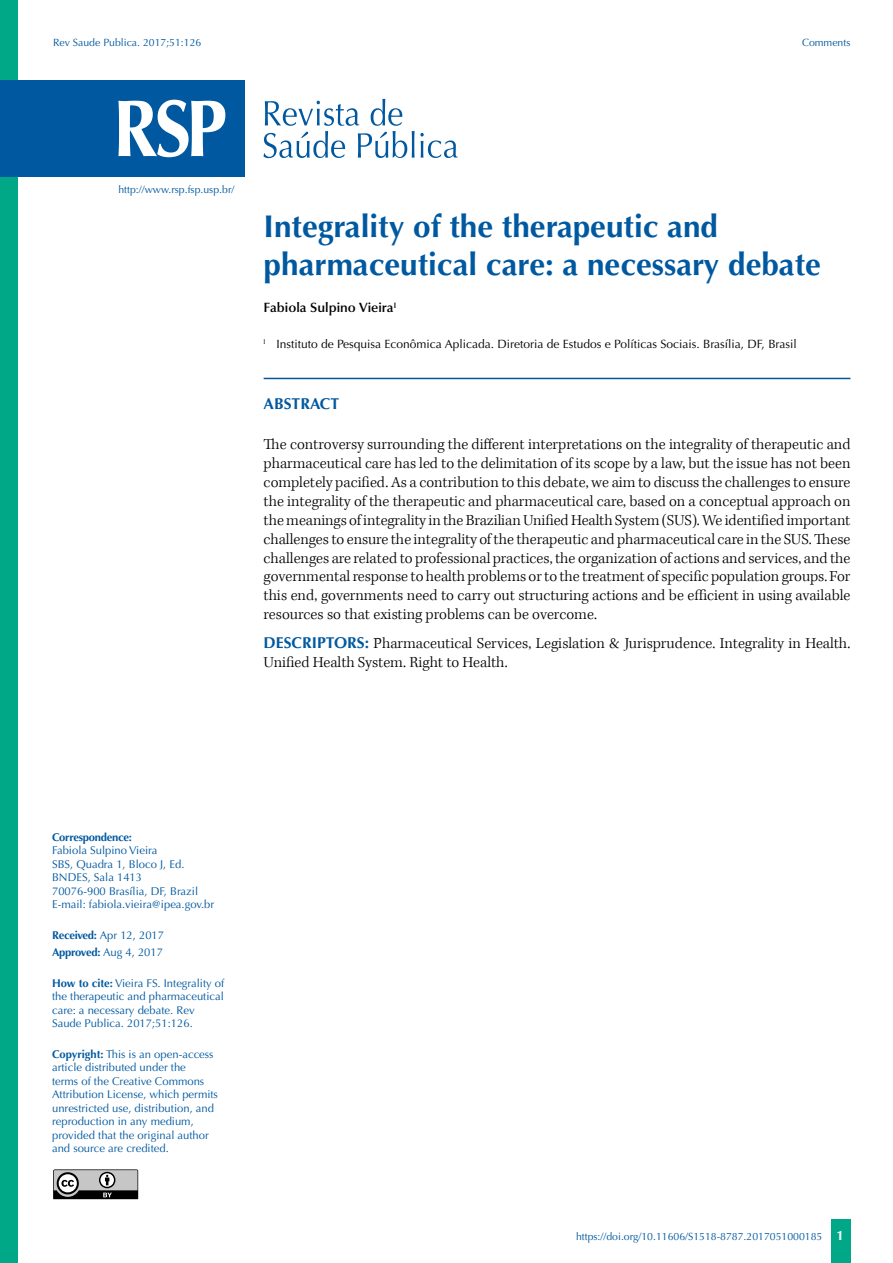
<style>
.page{position:relative;width:893px;height:1263px;background:#fff}
.page>*{position:absolute;margin:0;border:0;box-sizing:border-box;transform-origin:0 0}
.t1{font:700 31.5px/37.8px "Optima";color:#0059a0}
.t2{font:300 15.75px/18.9px "Kepler Std";color:#000;text-align:justify}
.t3{font:700 15.75px "Optima";color:#0059a0}
.t4{font:600 13.5px "Optima";color:#000}
.t5{font:12px "Optima";color:#000}
.t6{font:11.25px/13.5px "Optima";color:#0059a0}
.t7{font:700 11.25px "Optima";letter-spacing:-.025em;color:#0059a0}
.t8{font:10.5px "Optima";color:#0059a0}
.s1{font-family:"Optima";font-weight:700;color:#0059a0}
.s2{font-weight:700}
.s3{font-weight:700;font-size:13.5px;color:#fff}
</style>
<div class="page">
<div style="left:831px;top:1220px;width:20px;height:43px;background:#00a887"></div>
<svg style="left:53px;top:1169px;width:85px;height:30px;background:#838383"></svg>
<div style="left:0;top:0;width:18px;height:1263px;background:#00a887"></div>
<hr style="left:264px;top:378px;width:586px;height:1px;background:#0059a0">
<svg style="left:263px;top:99px;width:195px;height:59px"></svg>
<div style="left:0;top:80px;width:244px;height:96px;background:#0059a0"></div>
<svg style="left:118px;top:100px;width:107px;height:57px"></svg>
<p class="t8" style="left:53px;top:36px;width:150px">Rev Saude Publica. 2017;51:126</p>
<p class="t8" style="left:802px;top:36px;width:50px">Comments</p>
<p class="t8" style="left:118px;top:183px;width:117px">http://www.rsp.fsp.usp.br/</p>
<h1 class="t1" style="left:264px;top:208px;width:559px">Integrality of the therapeutic and pharmaceutical care: a necessary debate</h1>
<p class="t4" style="left:264px;top:300px;width:134px">Fabiola Sulpino Vieira<sup>I</sup></p>
<p class="t5" style="left:264px;top:337px;width:535px"><sup>I</sup> Instituto de Pesquisa Econômica Aplicada. Diretoria de Estudos e Políticas Sociais. Brasília, DF, Brasil</p>
<p class="t3" style="left:264px;top:394px;width:77px">ABSTRACT</p>
<p class="t2" style="left:264px;top:435px;width:588px">The controversy surrounding the different interpretations on the integrality of therapeutic and pharmaceutical care has led to the delimitation of its scope by a law, but the issue has not been completely pacified. As a contribution to this debate, we aim to discuss the challenges to ensure the integrality of the therapeutic and pharmaceutical care, based on a conceptual approach on the meanings of integrality in the Brazilian Unified Health System (SUS). We identified important challenges to ensure the integrality of the therapeutic and pharmaceutical care in the SUS. These challenges are related to professional practices, the organization of actions and services, and the governmental response to health problems or to the treatment of specific population groups. For this end, governments need to carry out structuring actions and be efficient in using available resources so that existing problems can be overcome.</p>
<p class="t2" style="left:264px;top:633px;width:588px;line-height:19.8px"><span class="s1">DESCRIPTORS:</span> Pharmaceutical Services, Legislation &amp; Jurisprudence. Integrality in Health.<br>Unified Health System. Right to Health.</p>
<p class="t7" style="left:52px;top:830px;width:81px">Correspondence:</p>
<p class="t6" style="left:52px;top:844px;width:164px">Fabiola Sulpino Vieira<br>SBS, Quadra 1, Bloco J, Ed.<br>BNDES, Sala 1413<br>70076-900 Brasília, DF, Brazil<br>E-mail: fabiola.vieira@ipea.gov.br</p>
<p class="t6" style="left:52px;top:926px;width:114px;line-height:17.7px"><span class="s2">Received:</span> Apr 12, 2017<br><span class="s2">Approved:</span> Aug 4, 2017</p>
<p class="t6" style="left:52px;top:976px;width:174px"><span class="s2">How to cite:</span> Vieira FS. Integrality of the therapeutic and pharmaceutical care: a necessary debate. Rev Saude Publica. 2017;51:126.</p>
<p class="t6" style="left:52px;top:1047px;width:167px"><span class="s2">Copyright:</span> This is an open-access article distributed under the<br>terms of the Creative Commons<br>Attribution License, which permits unrestricted use, distribution, and reproduction in any medium, provided that the original author and source are credited.</p>
<p class="t8" style="left:576px;top:1230px;width:269px">https://doi.org/10.11606/S1518-8787.2017051000185 <span class="s3">1</span></p>
</div>
